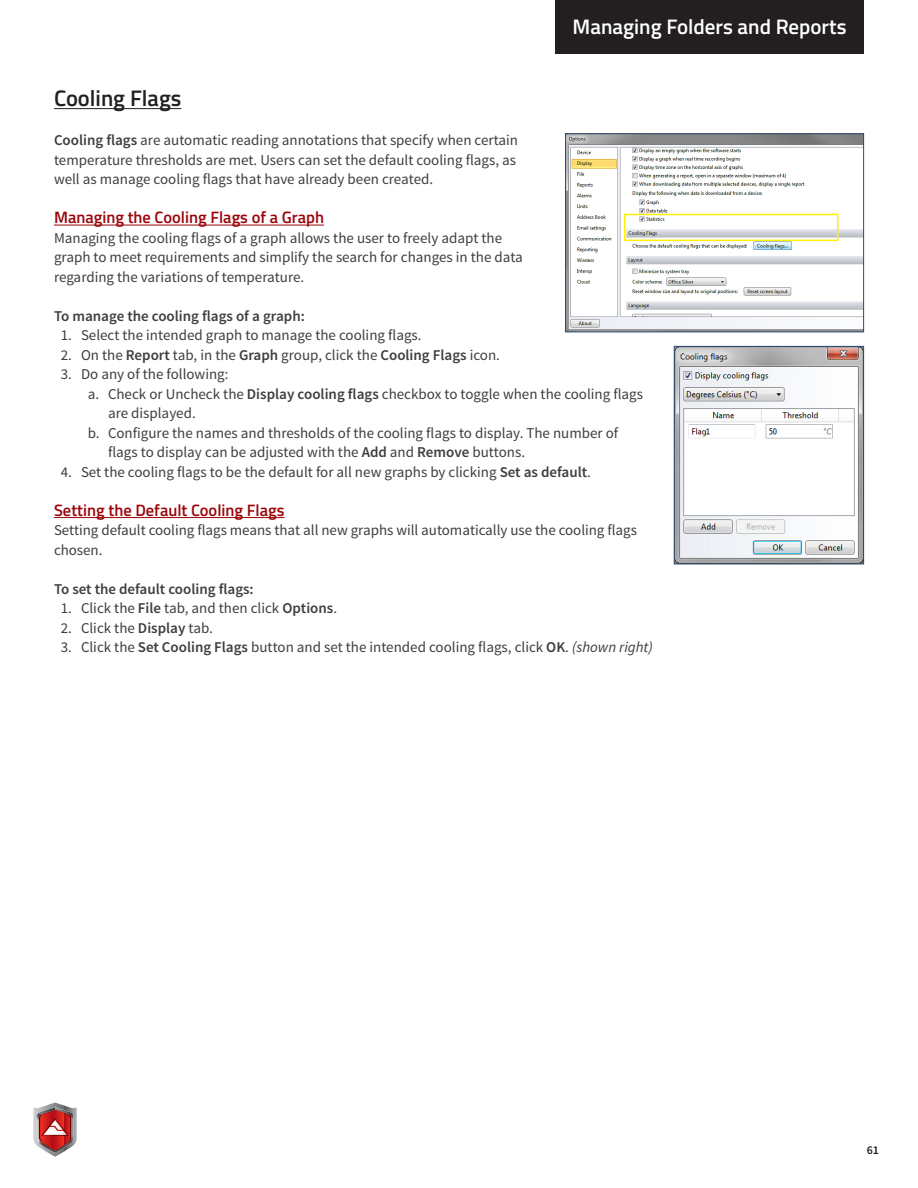
<style>
.page{position:relative;width:918px;height:1188px;background:#fff}
.page>*{position:absolute;margin:0;border:0;box-sizing:border-box;transform-origin:0 0}
.t1{font:600 22.5px "Titillium Web";color:#231f20}
.t2{font:600 21px "Titillium Web";color:#fff}
.t3{font:600 16.5px "Titillium Web";color:#9a060b}
.Main_Body_Paragraph{font:15px/19.5px "Source Sans Pro";color:#3e3e3f}
.Steps_Header{font:600 15px "Source Sans Pro";color:#3e3e3f}
.t4{font:600 12px "Source Sans Pro";color:#231f20}
.s1{font-weight:600}
.s2{font-style:italic}
</style>
<div class="page">
<div style="left:555px;top:0;width:309px;height:54px;background:#231f20"></div>
<svg style="left:33px;top:1103px;width:44px;height:54px"></svg>
<hr style="left:54px;top:108px;width:127px;height:1px;background:#231f20">
<hr style="left:54px;top:225px;width:270px;height:1px;background:#9a060b">
<hr style="left:54px;top:517px;width:231px;height:1px;background:#9a060b">
<img style="left:676px;top:348px;width:186px;height:214px">
<div style="left:674px;top:346px;width:190px;height:218px;border:1px solid #2b4a6f"></div>
<img style="left:567px;top:135px;width:295px;height:195px">
<div style="left:565px;top:133px;width:299px;height:199px;border:1px solid #2b4a6f"></div>
<div style="left:624px;top:214px;width:214px;height:27px;border:2px solid #fff101"></div>
<h2 class="t2" style="left:573px;top:11px;width:275px">Managing Folders and Reports</h2>
<h3 class="t1" style="left:54px;top:82px;width:129px">Cooling Flags</h3>
<p class="Main_Body_Paragraph" style="left:54px;top:131px;width:466px"><span class="s1">Cooling flags</span> are automatic reading annotations that specify when certain temperature thresholds are met. Users can set the default cooling flags, as well as manage cooling flags that have already been created.</p>
<h4 class="t3" style="left:54px;top:205px;width:272px">Managing the Cooling Flags of a Graph</h4>
<p class="Main_Body_Paragraph" style="left:54px;top:229px;width:470px">Managing the cooling flags of a graph allows the user to freely adapt the graph to meet requirements and simplify the search for changes in the data regarding the variations of temperature.</p>
<p class="Steps_Header" style="left:54px;top:307px;width:252px">To manage the cooling flags of a graph:</p>
<p class="Main_Body_Paragraph" style="left:61px;top:326px;width:362px">1. Select the intended graph to manage the cooling flags.</p>
<p class="Main_Body_Paragraph" style="left:61px;top:346px;width:441px">2. On the <span class="s1">Report</span> tab, in the <span class="s1">Graph</span> group, click the <span class="s1">Cooling Flags</span> icon.</p>
<p class="Main_Body_Paragraph" style="left:61px;top:365px;width:169px">3. Do any of the following:</p>
<p class="Main_Body_Paragraph" style="left:108px;top:385px;width:537px;text-indent:-20px">a. Check or Uncheck the <span class="s1">Display cooling flags</span> checkbox to toggle when the cooling flags are displayed.</p>
<p class="Main_Body_Paragraph" style="left:108px;top:424px;width:512px;text-indent:-20px">b. Configure the names and thresholds of the cooling flags to display. The number of flags to display can be adjusted with the <span class="s1">Add</span> and <span class="s1">Remove</span> buttons.</p>
<p class="Main_Body_Paragraph" style="left:61px;top:463px;width:532px">4. Set the cooling flags to be the default for all new graphs by clicking <span class="s1">Set as default</span>.</p>
<h4 class="t3" style="left:54px;top:498px;width:232px">Setting the Default Cooling Flags</h4>
<p class="Main_Body_Paragraph" style="left:54px;top:521px;width:585px">Setting default cooling flags means that all new graphs will automatically use the cooling flags chosen.</p>
<p class="Steps_Header" style="left:54px;top:580px;width:201px">To set the default cooling flags:</p>
<p class="Main_Body_Paragraph" style="left:61px;top:599px;width:278px">1. Click the <span class="s1">File</span> tab, and then click <span class="s1">Options</span>.</p>
<p class="Main_Body_Paragraph" style="left:61px;top:619px;width:154px">2. Click the <span class="s1">Display</span> tab.</p>
<p class="Main_Body_Paragraph" style="left:61px;top:638px;width:594px">3. Click the <span class="s1">Set Cooling Flags</span> button and set the intended cooling flags, click <span class="s1">OK</span>. <span class="s2">(shown right)</span></p>
<p class="t4" style="left:867px;top:1142px;width:14px">61</p>
</div>
